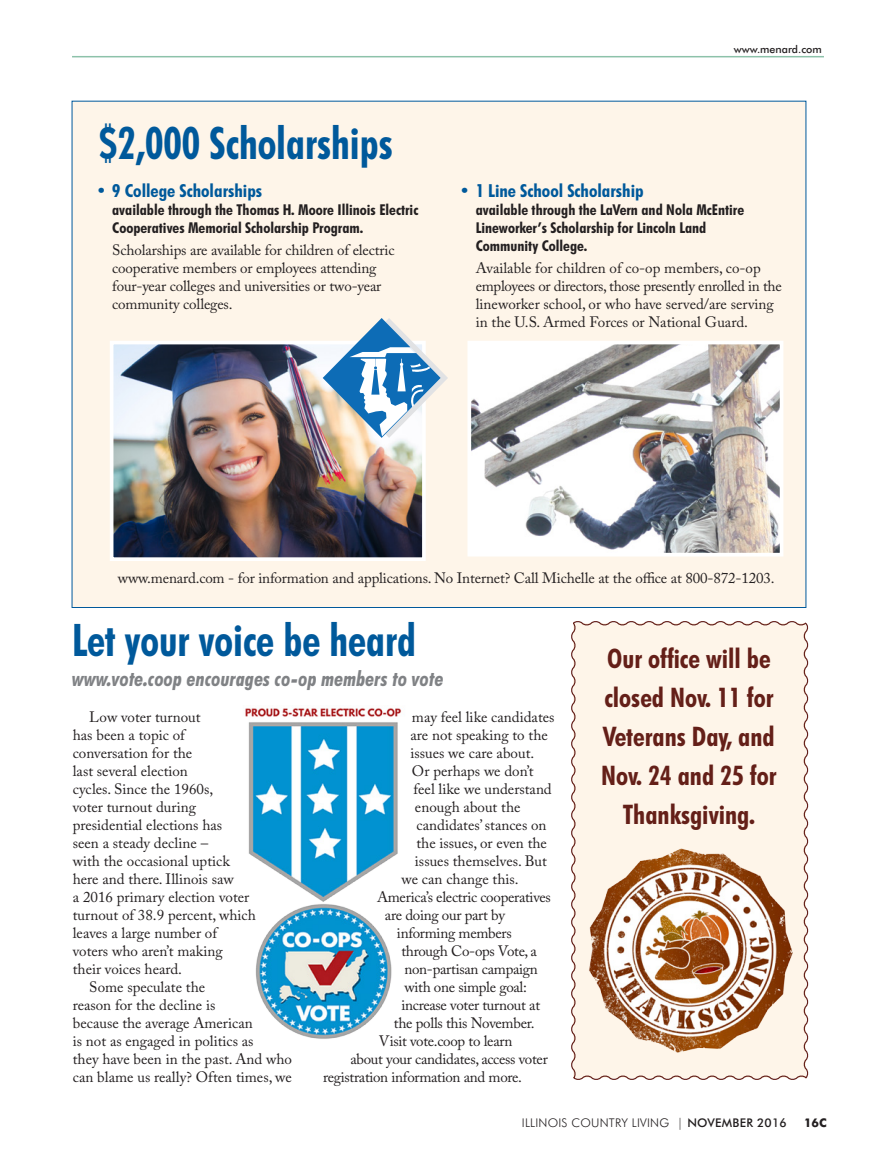
<style>
.page{position:relative;width:878px;height:1161px;background:#fff}
.page>*{position:absolute;margin:0;border:0;box-sizing:border-box;transform-origin:0 0}
.HEAD-icl-2011{font:700 condensed 45px "Futura BT";color:#00599b;scale:.93 1}
.TEXT-icl-2011{font:700 condensed 27px/39px "Futura BT";color:#641f18;text-align:center}
.SUB-HEAD-icl-2011{font:italic 700 condensed 21px "Futura BT";color:#808285}
.t1{font:700 condensed 18px "Futura BT";color:#00599b;scale:1.05 1}
.TEXT-icl-2011-2{font:15px/18px "Adobe Caslon Pro";color:#231f20}
.TEXT-icl-2011-3{font:15px "Adobe Caslon Pro";letter-spacing:-.02em;color:#231f20}
.t2{font:700 condensed 15px/18px "Futura BT";color:#231f20;scale:1.05 1}
.t3{font:300 12px "Futura BT";letter-spacing:.02em;color:#231f20}
.t4{font:700 12px "Futura BT";color:#231f20}
.t5{font:500 10.65px "Futura BT";color:#231f20}
.s1{font-weight:500}
</style>
<div class="page">
<div style="left:72px;top:101px;width:734px;height:507px;background:#fef5e9"></div>
<hr style="left:72px;top:56px;width:752px;height:1px;background:#8dc2aa">
<svg style="left:571px;top:621px;width:238px;height:459px;background:#f9efe4"></svg>
<img style="left:575px;top:845px;width:230px;height:211px">
<img style="left:115px;top:346px;width:306px;height:210px">
<div style="left:110px;top:341px;width:316px;height:220px;border:4px solid #fff"></div>
<img style="left:245px;top:708px;width:157px;height:331px">
<img style="left:472px;top:346px;width:306px;height:206px">
<div style="left:467px;top:341px;width:316px;height:216px;border:4px solid #fff"></div>
<svg style="left:323px;top:318px;width:125px;height:120px"></svg>
<p class="HEAD-icl-2011" style="left:99px;top:116px;width:317px">$2,000 Scholarships</p>
<p class="t1" style="left:96px;top:179px;width:160px">• 9 College Scholarships</p>
<p class="t2" style="left:112px;top:200px;width:293px">available through the Thomas H. Moore Illinois Electric<br>Cooperatives Memorial Scholarship Program.</p>
<p class="TEXT-icl-2011-2" style="left:112px;top:241px;width:284px">Scholarships are available for children of electric cooperative members or employees attending four-year colleges and universities or two-year community colleges.</p>
<p class="t5" style="left:733px;top:43px;width:90px">www.menard.com</p>
<p class="t1" style="left:459px;top:179px;width:177px">• 1 Line School Scholarship</p>
<p class="t2" style="left:476px;top:200px;width:257px">available through the LaVern and Nola McEntire<br>Lineworker’s Scholarship for Lincoln Land<br>Community College.</p>
<p class="TEXT-icl-2011-2" style="left:476px;top:259px;width:307px">Available for children of co-op members, co-op employees or directors, those presently enrolled in the lineworker school, or who have served/are serving in the U.S. Armed Forces or National Guard.</p>
<p class="TEXT-icl-2011-2" style="left:118px;top:569px;width:658px">www.menard.com - for information and applications. No Internet? Call Michelle at the office at 800-872-1203.</p>
<p class="HEAD-icl-2011" style="left:72px;top:613px;width:371px">Let your voice be heard</p>
<p class="SUB-HEAD-icl-2011" style="left:72px;top:666px;width:373px">www.vote.coop encourages co-op members to vote</p>
<p class="TEXT-icl-2011-2" style="left:73px;top:708px;width:184px;text-indent:16px">Low voter turnout<br>has been a topic of conversation for the<br>last several election<br>cycles. Since the 1960s,<br>voter turnout during presidential elections has<br>seen a steady decline –<br>with the occasional uptick here and there. Illinois saw<br>a 2016 primary election voter turnout of 38.9 percent, which leaves a large number of voters who aren’t making<br>their voices heard.</p>
<p class="TEXT-icl-2011-2" style="left:73px;top:978px;width:221px;text-indent:16px">Some speculate the<br>reason for the decline is<br>because the average American<br>is not as engaged in politics as<br>they have been in the past. And who can blame us really? Often times, we</p>
<p class="TEXT-icl-2011-2" style="left:412px;top:708px;width:144px">may feel like candidates</p>
<p class="TEXT-icl-2011-2" style="left:410px;top:726px;width:139px">are not speaking to the</p>
<p class="TEXT-icl-2011-2" style="left:410px;top:744px;width:125px">issues we care about.</p>
<p class="TEXT-icl-2011-2" style="left:412px;top:762px;width:123px">Or perhaps we don’t</p>
<p class="TEXT-icl-2011-2" style="left:413px;top:780px;width:140px">feel like we understand</p>
<p class="TEXT-icl-2011-2" style="left:415px;top:798px;width:107px">enough about the</p>
<p class="TEXT-icl-2011-2" style="left:416px;top:816px;width:132px">candidates’ stances on</p>
<p class="TEXT-icl-2011-2" style="left:416px;top:834px;width:132px">the issues, or even the</p>
<p class="TEXT-icl-2011-2" style="left:415px;top:852px;width:133px">issues themselves. But</p>
<p class="TEXT-icl-2011-2" style="left:401px;top:870px;width:119px">we can change this.</p>
<p class="TEXT-icl-2011-3" style="left:377px;top:888px;width:175px">America’s electric cooperatives</p>
<p class="TEXT-icl-2011-3" style="left:385px;top:906px;width:121px">are doing our part by</p>
<p class="TEXT-icl-2011-3" style="left:397px;top:924px;width:116px">informing members</p>
<p class="TEXT-icl-2011-3" style="left:401px;top:942px;width:137px">through Co-ops Vote, a</p>
<p class="TEXT-icl-2011-3" style="left:404px;top:960px;width:135px">non-partisan campaign</p>
<p class="TEXT-icl-2011-3" style="left:404px;top:978px;width:124px">with one simple goal:</p>
<p class="TEXT-icl-2011-3" style="left:401px;top:996px;width:140px">increase voter turnout at</p>
<p class="TEXT-icl-2011-3" style="left:394px;top:1014px;width:142px">the polls this November.</p>
<p class="TEXT-icl-2011-3" style="left:379px;top:1032px;width:135px">Visit vote.coop to learn</p>
<p class="TEXT-icl-2011-3" style="left:350px;top:1050px;width:199px">about your candidates, access voter</p>
<p class="TEXT-icl-2011-3" style="left:323px;top:1068px;width:200px">registration information and more.</p>
<p class="TEXT-icl-2011" style="left:601px;top:639px;width:177px">Our office will be closed Nov. 11 for<br>Veterans Day, and<br>Nov. 24 and 25 for<br>Thanksgiving.</p>
<p class="t3" style="left:522px;top:1116px;width:266px">ILLINOIS COUNTRY LIVING | <span class="s1">NOVEMBER 2016</span></p>
<p class="t4" style="left:804px;top:1116px;width:24px">16c</p>
</div>
